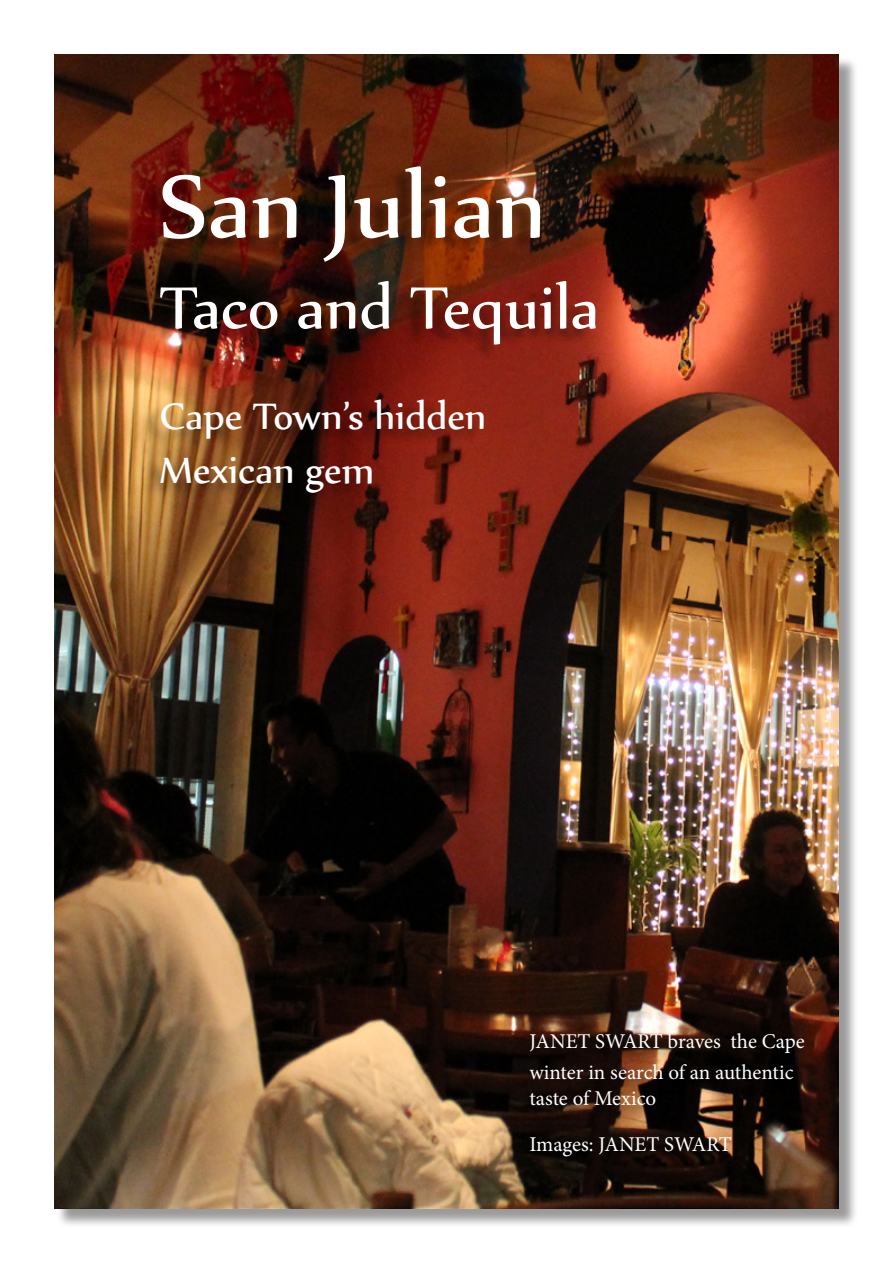
<style>
.page{position:relative;width:893px;height:1263px;background:#fff}
.page>*{position:absolute;margin:0;border:0;box-sizing:border-box;transform-origin:0 0}
.t1{font:108px "Nyala";color:#fff}
.t2{font:72px "Nyala";color:#fff}
.t3{font:45px/54px "Nyala";color:#fff}
.t4{font:21px/25.2px "Minion Pro";letter-spacing:-.005em;color:#fff}
</style>
<div class="page">
<div style="left:56px;top:57px;width:802px;height:1171px;background:#000;opacity:.4"></div>
<img style="left:54px;top:54px;width:785px;height:1155px">
<div style="left:142px;top:166px;width:395px;height:112px;background:#000;opacity:.4"></div>
<div style="left:139px;top:281px;width:452px;height:79px;background:#000;opacity:.4"></div>
<div style="left:141px;top:400px;width:339px;height:109px;background:#000;opacity:.4"></div>
<div style="left:511px;top:1136px;width:216px;height:35px;background:#000;opacity:.4"></div>
<div style="left:510px;top:1065px;width:279px;height:55px;background:#000;opacity:.4"></div>
<div style="left:510px;top:1034px;width:290px;height:36px;background:#000;opacity:.4"></div>
<h1 class="t1" style="left:159px;top:141px;width:388px">San Julian</h1>
<h2 class="t2" style="left:159px;top:264px;width:441px">Taco and Tequila</h2>
<h3 class="t3" style="left:159px;top:388px;width:328px">Cape Town’s hidden<br>Mexican gem</h3>
<p class="t4" style="left:529px;top:1028px;width:277px">JANET SWART braves the Cape</p>
<p class="t4" style="left:529px;top:1060px;width:266px">winter in search of an authentic taste of Mexico</p>
<p class="t4" style="left:529px;top:1131px;width:204px">Images: JANET SWART</p>
</div>
